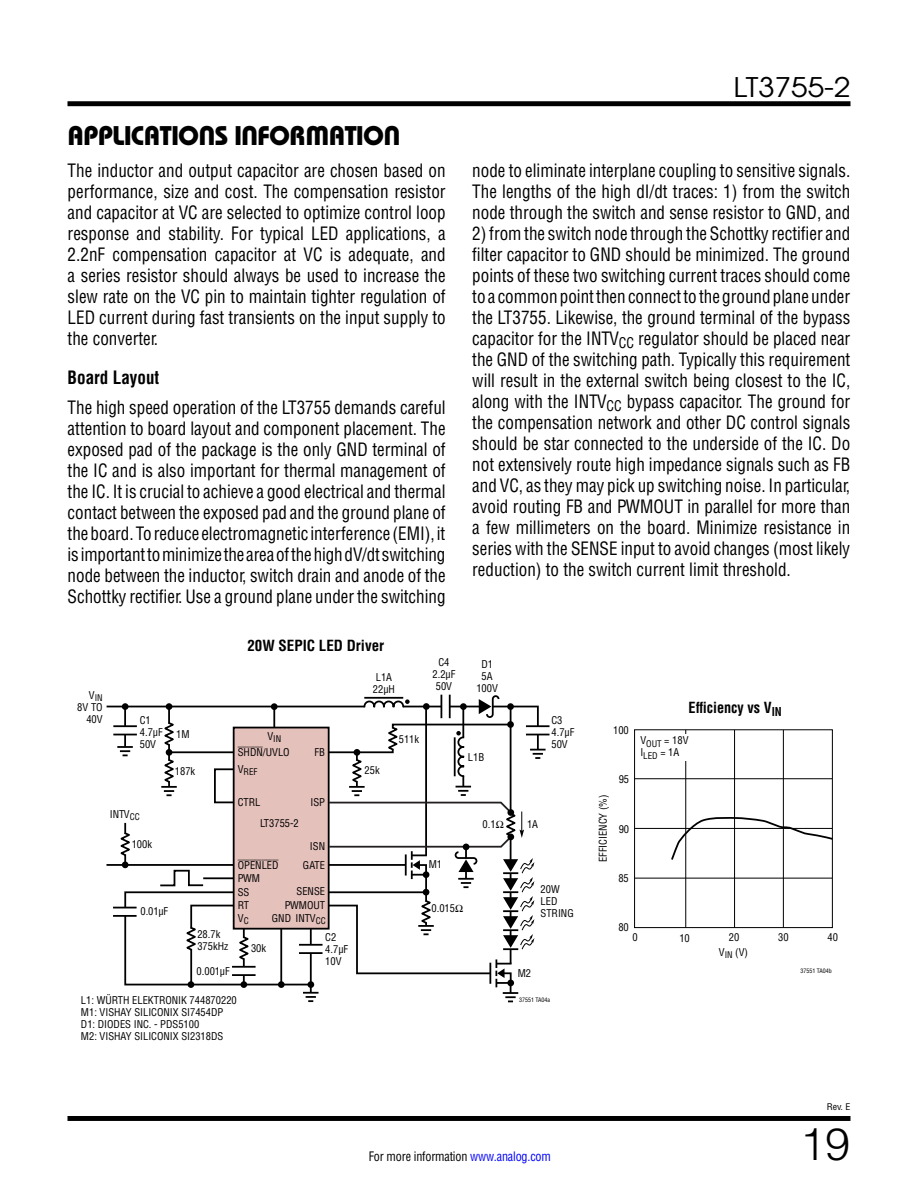
<style>
.page{position:relative;width:918px;height:1188px;background:#fff}
.page>*{position:absolute;margin:0;border:0;box-sizing:border-box;transform-origin:0 0}
.t1{font:300 45px "Helvetica";color:#000}
.t2{font:27px "Linear Bauhaus";letter-spacing:-.02em;color:#000}
.t3{font:27px "Avant Garde";color:#000;scale:1.1 1}
.t4{font:18px/21px "Linear Helv Cond";color:#000;text-align:justify;scale:.95 1}
.t5{font:700 18px "Linear Helv Cond";color:#000;scale:.95 1}
.t6{font:700 15px "Linear Helv Cond";color:#000}
.t7{font:700 15px "Linear Helv Cond";color:#000;scale:.95 1}
.t8{font:12.75px "Linear Helv Cond";letter-spacing:-.015em;color:#000;scale:.95 1}
.t9{font:10.5px/12px "Linear Helv Cond";color:#000}
.t10{font:10.5px "Linear Helv Cond Ovr";color:#000}
.t11{font:9px "Linear Helv Cond";color:#000}
.t12{font:9px "Linear Helv Cond";color:#000;scale:1.1 1}
.t13{font:6px "Linear Helv Cond";color:#000}
.s1{font-family:"Linear Helv Cond Ovr"}
.s2{color:#00f}
</style>
<div class="page">
<div style="left:68px;top:1116px;width:782px;height:5px;background:#000"></div>
<div style="left:68px;top:101px;width:782px;height:5px;background:#000"></div>
<div style="left:508px;top:993px;width:5px;height:10px;background:#acacac"></div>
<svg style="left:106px;top:694px;width:444px;height:308px"></svg>
<div style="left:634px;top:729px;width:199px;height:199px;border:1px solid #000"></div>
<hr style="left:783px;top:730px;width:1px;height:198px;background:#000">
<hr style="left:734px;top:730px;width:1px;height:198px;background:#000">
<hr style="left:685px;top:730px;width:1px;height:198px;background:#000">
<hr style="left:634px;top:778px;width:198px;height:1px;background:#000">
<hr style="left:634px;top:828px;width:198px;height:1px;background:#000">
<hr style="left:634px;top:878px;width:198px;height:1px;background:#000">
<div style="left:638px;top:734px;width:53px;height:27px;background:#fff"></div>
<svg style="left:670px;top:815px;width:163px;height:47px"></svg>
<h2 class="t2" style="left:68px;top:119px;width:334px">APPLICATIONS INFORMATION</h2>
<p class="t4" style="left:68px;top:160px;width:399px">The inductor and output capacitor are chosen based on performance, size and cost. The compensation resistor and capacitor at VC are selected to optimize control loop response and stability. For typical LED applications, a 2.2nF compensation capacitor at VC is adequate, and a series resistor should always be used to increase the slew rate on the VC pin to maintain tighter regulation of LED current during fast transients on the input supply to the converter.</p>
<p class="t5" style="left:68px;top:366px;width:98px">Board Layout</p>
<p class="t4" style="left:68px;top:397px;width:399px">The high speed operation of the LT3755 demands careful attention to board layout and component placement. The exposed pad of the package is the only GND terminal of the IC and is also important for thermal management of the IC. It is crucial to achieve a good electrical and thermal contact between the exposed pad and the ground plane of the board. To reduce electromagnetic interference (EMI), it is important to minimize the area of the high dV/dt switching node between the inductor, switch drain and anode of the Schottky rectifier. Use a ground plane under the switching</p>
<p class="t6" style="left:247px;top:636px;width:138px">20W SEPIC LED Driver</p>
<h2 class="t3" style="left:733px;top:70px;width:108px">LT3755-2</h2>
<p class="t4" style="left:472px;top:160px;width:399px">node to eliminate interplane coupling to sensitive signals.<br>The lengths of the high dI/dt traces: 1) from the switch node through the switch and sense resistor to GND, and</p>
<p class="t4" style="left:472px;top:223px;width:399px">2) from the switch node through the Schottky rectifier and filter capacitor to GND should be minimized. The ground points of these two switching current traces should come to a common point then connect to the ground plane under the LT3755. Likewise, the ground terminal of the bypass capacitor for the INTV<sub>CC</sub> regulator should be placed near the GND of the switching path. Typically this requirement will result in the external switch being closest to the IC, along with the INTV<sub>CC</sub> bypass capacitor. The ground for the compensation network and other DC control signals should be star connected to the underside of the IC. Do not extensively route high impedance signals such as FB and VC, as they may pick up switching noise. In particular, avoid routing FB and PWMOUT in parallel for more than a few millimeters on the board. Minimize resistance in series with the SENSE input to avoid changes (most likely reduction) to the switch current limit threshold.</p>
<p class="t11" style="left:89px;top:692px;width:15px"><sup>V</sup>IN</p>
<p class="t9" style="left:77px;top:701px;width:27px;text-align:right">8V TO<br>40V</p>
<p class="t9" style="left:140px;top:714px;width:25px">C1<br>4.7µF<br>50V</p>
<p class="t9" style="left:110px;top:808px;width:32px">INTV<sub>CC</sub></p>
<p class="t9" style="left:176px;top:728px;width:15px">1M</p>
<p class="t11" style="left:267px;top:733px;width:15px"><sup>V</sup>IN</p>
<p class="t9" style="left:373px;top:671px;width:24px">L1A<br>22µH</p>
<p class="t9" style="left:399px;top:733px;width:22px">511k</p>
<p class="t9" style="left:238px;top:746px;width:53px"><span class="s1">SHDN</span>/UVLO</p>
<p class="t9" style="left:315px;top:746px;width:12px">FB</p>
<p class="t11" style="left:238px;top:766px;width:21px"><sup>V</sup>REF</p>
<p class="t9" style="left:311px;top:797px;width:16px">ISP</p>
<p class="t9" style="left:175px;top:765px;width:22px">187k</p>
<p class="t9" style="left:365px;top:764px;width:17px">25k</p>
<p class="t9" style="left:238px;top:797px;width:24px">CTRL</p>
<p class="t9" style="left:260px;top:818px;width:40px">LT3755-2</p>
<p class="t9" style="left:132px;top:838px;width:22px">100k</p>
<p class="t9" style="left:140px;top:906px;width:29px">0.01µF</p>
<p class="t9" style="left:303px;top:837px;width:24px;line-height:18.5px;text-align:right">ISN<br>GATE</p>
<p class="t9" style="left:285px;top:884px;width:42px;line-height:14.1px;text-align:right">SENSE<br>PWMOUT</p>
<p class="t10" style="left:238px;top:858px;width:42px">OPENLED</p>
<p class="t9" style="left:238px;top:872px;width:24px;line-height:13.5px">PWM<br>SS<br>RT</p>
<p class="t9" style="left:238px;top:912px;width:12px">V<sub>C</sub></p>
<p class="t9" style="left:272px;top:912px;width:55px">GND INTV<sub>CC</sub></p>
<p class="t9" style="left:197px;top:928px;width:32px">28.7k<br>375kHz</p>
<p class="t9" style="left:325px;top:931px;width:25px">C2<br>4.7µF<br>10V</p>
<p class="t9" style="left:251px;top:942px;width:17px">30k</p>
<p class="t9" style="left:197px;top:965px;width:35px">0.001µF</p>
<p class="t9" style="left:81px;top:994px;width:157px">L1: WÜRTH ELEKTRONIK 744870220<br>M1: VISHAY SILICONIX SI7454DP<br>D1: DIODES INC. - PDS5100<br>M2: VISHAY SILICONIX SI2318DS</p>
<p class="t9" style="left:432px;top:656px;width:25px;text-align:center">C4<br>2.2µF<br>50V</p>
<p class="t9" style="left:476px;top:658px;width:23px;text-align:center">D1<br>5A<br>100V</p>
<p class="t9" style="left:429px;top:858px;width:15px">M1</p>
<p class="t9" style="left:468px;top:751px;width:18px">L1B</p>
<p class="t9" style="left:483px;top:818px;width:23px">0.1Ω</p>
<p class="t9" style="left:431px;top:902px;width:33px">0.015Ω</p>
<p class="t9" style="left:551px;top:714px;width:25px">C3<br>4.7µF<br>50V</p>
<p class="t9" style="left:527px;top:818px;width:13px">1A</p>
<p class="t9" style="left:541px;top:883px;width:35px">20W<br>LED<br>STRING</p>
<p class="t9" style="left:518px;top:967px;width:15px">M2</p>
<p class="t13" style="left:519px;top:996px;width:33px">37551 TA04a</p>
<p class="t9" style="left:613px;top:724px;width:17px">100</p>
<p class="t9" style="left:597px;top:862px;width:69px;rotate:-90deg">EFFICIENCY (%)</p>
<p class="t9" style="left:619px;top:773px;width:12px">95</p>
<p class="t9" style="left:619px;top:823px;width:12px">90</p>
<p class="t9" style="left:618px;top:872px;width:12px">85</p>
<p class="t7" style="left:689px;top:698px;width:100px">Efficiency vs V<sub>IN</sub></p>
<p class="t9" style="left:640px;top:734px;width:50px">V<sub>OUT</sub> = 18V<br>I<sub>LED</sub> = 1A</p>
<p class="t9" style="left:618px;top:922px;width:12px">80</p>
<p class="t9" style="left:633px;top:931px;width:7px">0</p>
<p class="t9" style="left:679px;top:932px;width:12px">10</p>
<p class="t9" style="left:729px;top:931px;width:12px">20</p>
<p class="t9" style="left:778px;top:931px;width:12px">30</p>
<p class="t9" style="left:719px;top:946px;width:31px">V<sub>IN</sub> (V)</p>
<p class="t9" style="left:828px;top:931px;width:12px">40</p>
<p class="t13" style="left:800px;top:967px;width:33px">37551 TA04b</p>
<p class="t8" style="left:369px;top:1148px;width:193px">For more information <span class="s2">www.analog.com</span></p>
<p class="t12" style="left:827px;top:1102px;width:23px">Rev. E</p>
<h1 class="t1" style="left:800px;top:1116px;width:52px">19</h1>
</div>
